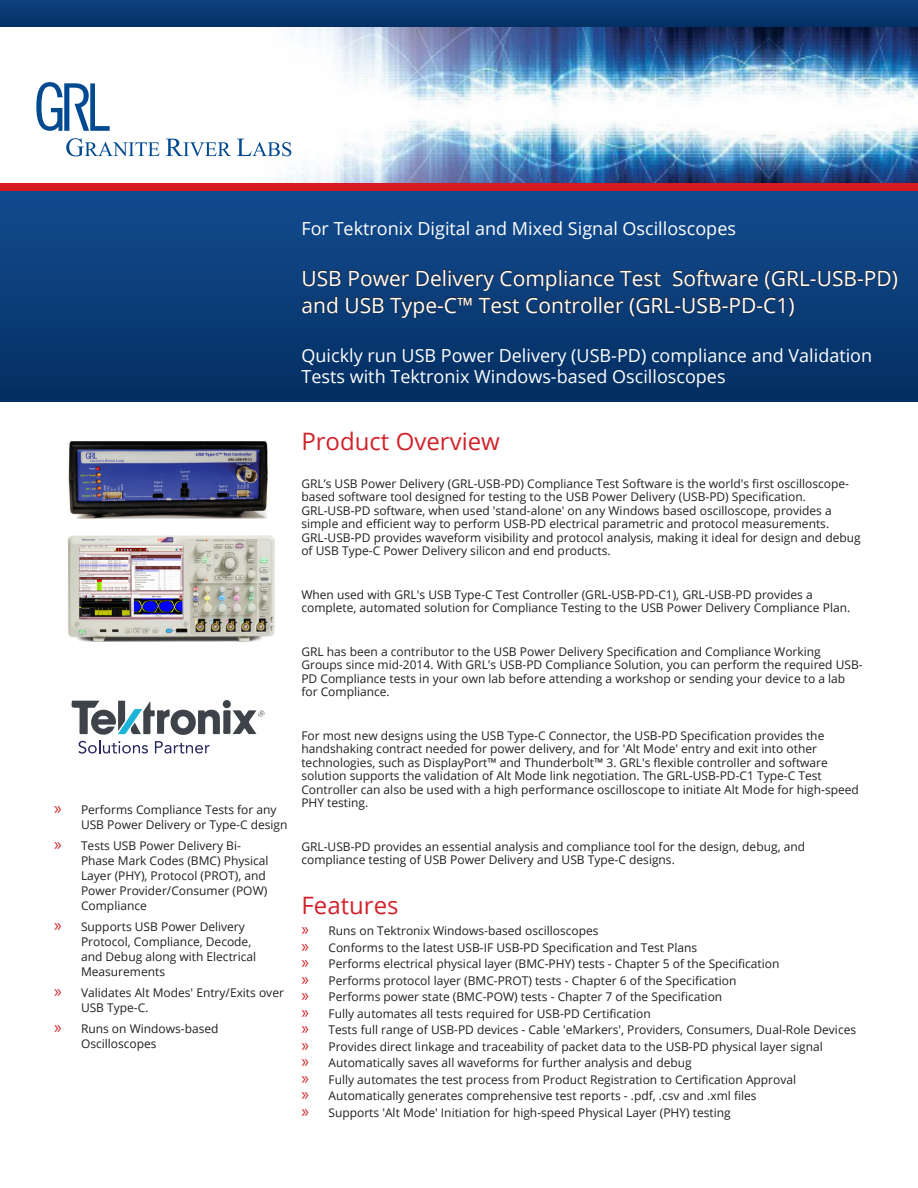
<style>
.page{position:relative;width:918px;height:1188px;background:#fff}
.page>*{position:absolute;margin:0;border:0;box-sizing:border-box;transform-origin:0 0}
.t1{font:24px "Open Sans";color:#d1232a}
.t2{font:21px/27px "Open Sans";color:#fff}
.Subtitle{font:18px/21px "Open Sans";color:#fff}
.Overview_Text{font:12px/13.5px "Open Sans";color:#231f20}
.s1{font-family:"Myriad Pro";font-size:18px;color:#d1232a}
</style>
<div class="page">
<img style="left:0;top:0;width:918px;height:401px">
<svg style="left:66px;top:138px;width:94px;height:18px"></svg>
<svg style="left:166px;top:139px;width:65px;height:17px"></svg>
<svg style="left:237px;top:139px;width:54px;height:17px"></svg>
<svg style="left:36px;top:82px;width:74px;height:49px"></svg>
<div style="left:1px;top:184px;width:917px;height:7px;background:#d61a21"></div>
<svg style="left:303px;top:270px;width:39px;height:17px"></svg>
<svg style="left:349px;top:270px;width:61px;height:17px"></svg>
<svg style="left:416px;top:269px;width:198px;height:22px;background:#123766"></svg>
<svg style="left:620px;top:270px;width:41px;height:17px"></svg>
<svg style="left:672px;top:269px;width:87px;height:18px;background:#13355f"></svg>
<svg style="left:765px;top:270px;width:133px;height:20px;background:#123663"></svg>
<svg style="left:302px;top:296px;width:36px;height:18px"></svg>
<svg style="left:346px;top:297px;width:38px;height:17px"></svg>
<svg style="left:390px;top:297px;width:82px;height:21px;background:#103460"></svg>
<svg style="left:478px;top:297px;width:42px;height:17px"></svg>
<svg style="left:526px;top:297px;width:268px;height:20px;background:#103460"></svg>
<svg style="left:71px;top:700px;width:194px;height:54px"></svg>
<img style="left:68px;top:536px;width:206px;height:106px">
<img style="left:68px;top:441px;width:200px;height:78px">
<p class="Subtitle" style="left:302px;top:217px;width:436px">For Tektronix Digital and Mixed Signal Oscilloscopes</p>
<p class="t2" style="left:302px;top:264px;width:598px">USB Power Delivery Compliance Test Software (GRL-USB-PD) and USB Type-C™ Test Controller (GRL-USB-PD-C1)</p>
<p class="Subtitle" style="left:302px;top:345px;width:572px">Quickly run USB Power Delivery (USB-PD) compliance and Validation<br>Tests with Tektronix Windows-based Oscilloscopes</p>
<p class="Overview_Text" style="left:81px;top:802px;width:208px;line-height:15px;text-indent:-27px"><span class="s1">»</span> Performs Compliance Tests for any<br>USB Power Delivery or Type-C design</p>
<p class="Overview_Text" style="left:81px;top:838px;width:189px;line-height:15px;text-indent:-27px"><span class="s1">»</span> Tests USB Power Delivery Bi-<br>Phase Mark Codes (BMC) Physical<br>Layer (PHY), Protocol (PROT), and<br>Power Provider/Consumer (POW)<br>Compliance</p>
<p class="Overview_Text" style="left:81px;top:919px;width:177px;line-height:15px;text-indent:-27px"><span class="s1">»</span> Supports USB Power Delivery<br>Protocol, Compliance, Decode, and Debug along with Electrical<br>Measurements</p>
<p class="Overview_Text" style="left:81px;top:985px;width:204px;line-height:15px;text-indent:-27px"><span class="s1">»</span> Validates Alt Modes' Entry/Exits over<br>USB Type-C.</p>
<p class="Overview_Text" style="left:81px;top:1021px;width:139px;line-height:15px;text-indent:-27px"><span class="s1">»</span> Runs on Windows-based<br>Oscilloscopes</p>
<p class="t1" style="left:301px;top:425px;width:200px">Product Overview</p>
<p class="Overview_Text" style="left:301px;top:476px;width:561px">GRL’s USB Power Delivery (GRL-USB-PD) Compliance Test Software is the world's first oscilloscope&shy;based software tool designed for testing to the USB Power Delivery (USB-PD) Specification.<br>GRL-USB-PD software, when used 'stand-alone' on any Windows based oscilloscope, provides a simple and efficient way to perform USB-PD electrical parametric and protocol measurements.<br>GRL-USB-PD provides waveform visibility and protocol analysis, making it ideal for design and debug of USB Type-C Power Delivery silicon and end products.</p>
<p class="Overview_Text" style="left:301px;top:587px;width:550px">When used with GRL's USB Type-C Test Controller (GRL-USB-PD-C1), GRL-USB-PD provides a complete, automated solution for Compliance Testing to the USB Power Delivery Compliance Plan.</p>
<p class="Overview_Text" style="left:301px;top:644px;width:563px">GRL has been a contributor to the USB Power Delivery Specification and Compliance Working Groups since mid-2014. With GRL's USB-PD Compliance Solution, you can perform the required USB-PD Compliance tests in your own lab before attending a workshop or sending your device to a lab for Compliance.</p>
<p class="Overview_Text" style="left:301px;top:728px;width:559px">For most new designs using the USB Type-C Connector, the USB-PD Specification provides the handshaking contract needed for power delivery, and for 'Alt Mode' entry and exit into other technologies, such as DisplayPort™ and Thunderbolt™ 3. GRL's flexible controller and software solution supports the validation of Alt Mode link negotiation. The GRL-USB-PD-C1 Type-C Test Controller can also be used with a high performance oscilloscope to initiate Alt Mode for high-speed PHY testing.</p>
<p class="Overview_Text" style="left:301px;top:839px;width:505px">GRL-USB-PD provides an essential analysis and compliance tool for the design, debug, and compliance testing of USB Power Delivery and USB Type-C designs.</p>
<p class="t1" style="left:302px;top:889px;width:99px">Features</p>
<p class="Overview_Text" style="left:302px;top:924px;width:299px"><span class="s1">»</span> Runs on Tektronix Windows-based oscilloscopes</p>
<p class="Overview_Text" style="left:302px;top:940px;width:397px"><span class="s1">»</span> Conforms to the latest USB-IF USB-PD Specification and Test Plans</p>
<p class="Overview_Text" style="left:302px;top:957px;width:480px"><span class="s1">»</span> Performs electrical physical layer (BMC-PHY) tests - Chapter 5 of the Specification</p>
<p class="Overview_Text" style="left:302px;top:973px;width:436px"><span class="s1">»</span> Performs protocol layer (BMC-PROT) tests - Chapter 6 of the Specification</p>
<p class="Overview_Text" style="left:302px;top:990px;width:422px"><span class="s1">»</span> Performs power state (BMC-POW) tests - Chapter 7 of the Specification</p>
<p class="Overview_Text" style="left:302px;top:1006px;width:351px"><span class="s1">»</span> Fully automates all tests required for USB-PD Certification</p>
<p class="Overview_Text" style="left:302px;top:1023px;width:556px"><span class="s1">»</span> Tests full range of USB-PD devices - Cable 'eMarkers', Providers, Consumers, Dual-Role Devices</p>
<p class="Overview_Text" style="left:302px;top:1039px;width:523px"><span class="s1">»</span> Provides direct linkage and traceability of packet data to the USB-PD physical layer signal</p>
<p class="Overview_Text" style="left:302px;top:1056px;width:392px"><span class="s1">»</span> Automatically saves all waveforms for further analysis and debug</p>
<p class="Overview_Text" style="left:302px;top:1072px;width:496px"><span class="s1">»</span> Fully automates the test process from Product Registration to Certification Approval</p>
<p class="Overview_Text" style="left:302px;top:1089px;width:457px"><span class="s1">»</span> Automatically generates comprehensive test reports - .pdf, .csv and .xml files</p>
<p class="Overview_Text" style="left:302px;top:1105px;width:431px"><span class="s1">»</span> Supports 'Alt Mode' Initiation for high-speed Physical Layer (PHY) testing</p>
</div>
